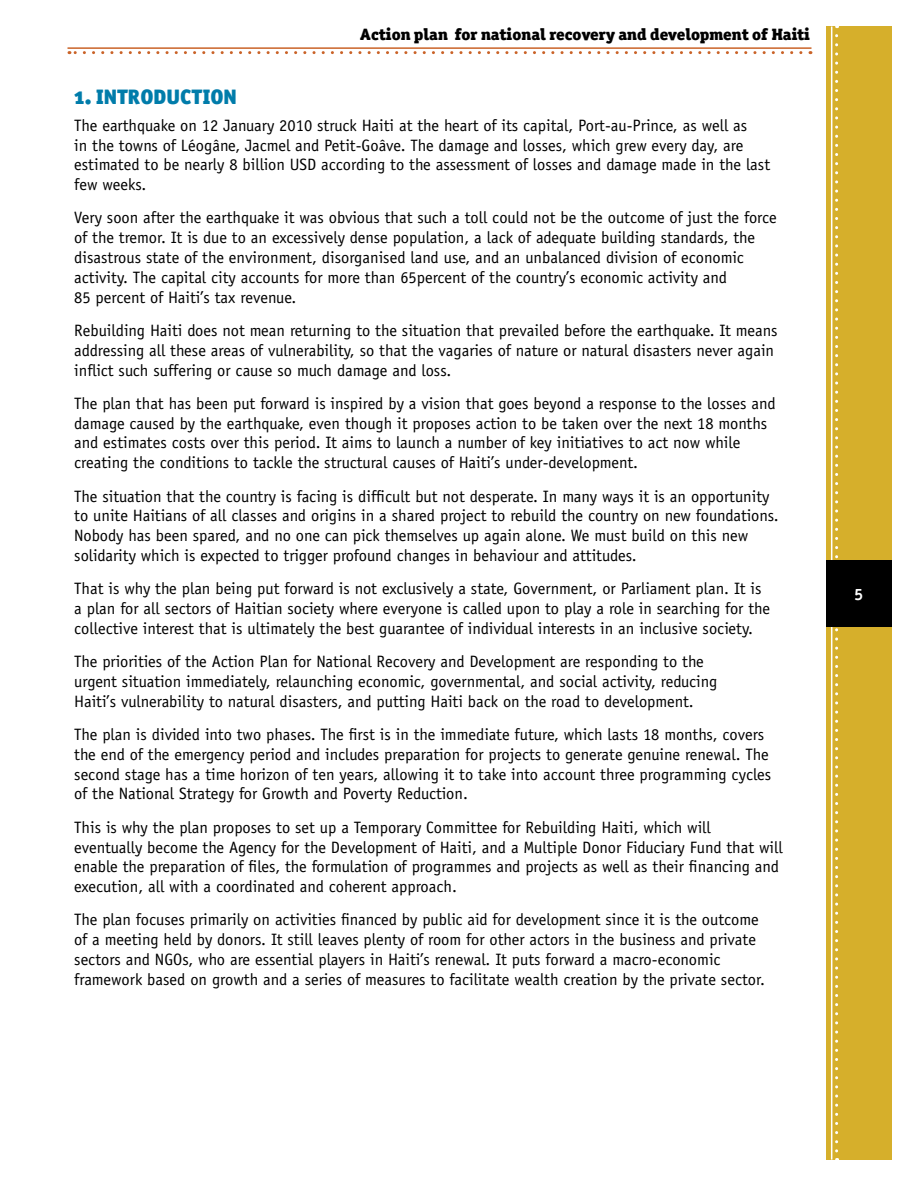
<style>
.page{position:relative;width:918px;height:1188px;background:#fff}
.page>*{position:absolute;margin:0;border:0;box-sizing:border-box;transform-origin:0 0}
.t1{font:21px "Officina San ITC Black OS";color:#007caa}
.t2{font:16.5px/19.8px "Officina Sans";color:#000}
.t3{font:16.5px "Officina Ser ITC Black OS";color:#000}
.t4{font:700 16.5px "Officina Serif";color:#fff}
</style>
<div class="page">
<div style="left:826px;top:27px;width:65px;height:1133px;background:#d6af2b"></div>
<hr style="left:831px;top:27px;width:1px;height:1133px;background:#fff">
<svg style="left:835px;top:36px;width:3px;height:1124px"></svg>
<div style="left:826px;top:561px;width:65px;height:66px;background:#000"></div>
<hr style="left:68px;top:47px;width:744px;height:2px;background:#ca6328">
<svg style="left:69px;top:51px;width:732px;height:3px"></svg>
<p class="t3" style="left:360px;top:23px;width:451px">Action plan for national recovery and development of Haiti</p>
<p class="t1" style="left:74px;top:83px;width:164px">1. INTRODUCTION</p>
<p class="t2" style="left:74px;top:115px;width:697px">The earthquake on 12 January 2010 struck Haiti at the heart of its capital, Port-au-Prince, as well as<br>in the towns of Léogâne, Jacmel and Petit-Goâve. The damage and losses, which grew every day, are estimated to be nearly 8 billion USD according to the assessment of losses and damage made in the last few weeks.</p>
<p class="t2" style="left:74px;top:208px;width:704px">Very soon after the earthquake it was obvious that such a toll could not be the outcome of just the force of the tremor. It is due to an excessively dense population, a lack of adequate building standards, the disastrous state of the environment, disorganised land use, and an unbalanced division of economic activity. The capital city accounts for more than 65percent of the country’s economic activity and<br>85 percent of Haiti’s tax revenue.</p>
<p class="t2" style="left:74px;top:320px;width:705px">Rebuilding Haiti does not mean returning to the situation that prevailed before the earthquake. It means addressing all these areas of vulnerability, so that the vagaries of nature or natural disasters never again inflict such suffering or cause so much damage and loss.</p>
<p class="t2" style="left:74px;top:393px;width:703px">The plan that has been put forward is inspired by a vision that goes beyond a response to the losses and damage caused by the earthquake, even though it proposes action to be taken over the next 18 months and estimates costs over this period. It aims to launch a number of key initiatives to act now while creating the conditions to tackle the structural causes of Haiti’s under-development.</p>
<p class="t2" style="left:74px;top:486px;width:706px">The situation that the country is facing is difficult but not desperate. In many ways it is an opportunity to unite Haitians of all classes and origins in a shared project to rebuild the country on new foundations.<br>Nobody has been spared, and no one can pick themselves up again alone. We must build on this new solidarity which is expected to trigger profound changes in behaviour and attitudes.</p>
<p class="t2" style="left:74px;top:579px;width:697px">That is why the plan being put forward is not exclusively a state, Government, or Parliament plan. It is a plan for all sectors of Haitian society where everyone is called upon to play a role in searching for the collective interest that is ultimately the best guarantee of individual interests in an inclusive society.</p>
<p class="t2" style="left:74px;top:652px;width:645px">The priorities of the Action Plan for National Recovery and Development are responding to the urgent situation immediately, relaunching economic, governmental, and social activity, reducing<br>Haiti’s vulnerability to natural disasters, and putting Haiti back on the road to development.</p>
<p class="t2" style="left:74px;top:725px;width:699px">The plan is divided into two phases. The first is in the immediate future, which lasts 18 months, covers the end of the emergency period and includes preparation for projects to generate genuine renewal. The second stage has a time horizon of ten years, allowing it to take into account three programming cycles of the National Strategy for Growth and Poverty Reduction.</p>
<p class="t2" style="left:74px;top:817px;width:710px">This is why the plan proposes to set up a Temporary Committee for Rebuilding Haiti, which will eventually become the Agency for the Development of Haiti, and a Multiple Donor Fiduciary Fund that will enable the preparation of files, the formulation of programmes and projects as well as their financing and execution, all with a coordinated and coherent approach.</p>
<p class="t2" style="left:74px;top:910px;width:692px">The plan focuses primarily on activities financed by public aid for development since it is the outcome of a meeting held by donors. It still leaves plenty of room for other actors in the business and private sectors and NGOs, who are essential players in Haiti’s renewal. It puts forward a macro-economic framework based on growth and a series of measures to facilitate wealth creation by the private sector.</p>
<p class="t4" style="left:854px;top:585px;width:11px">5</p>
</div>
